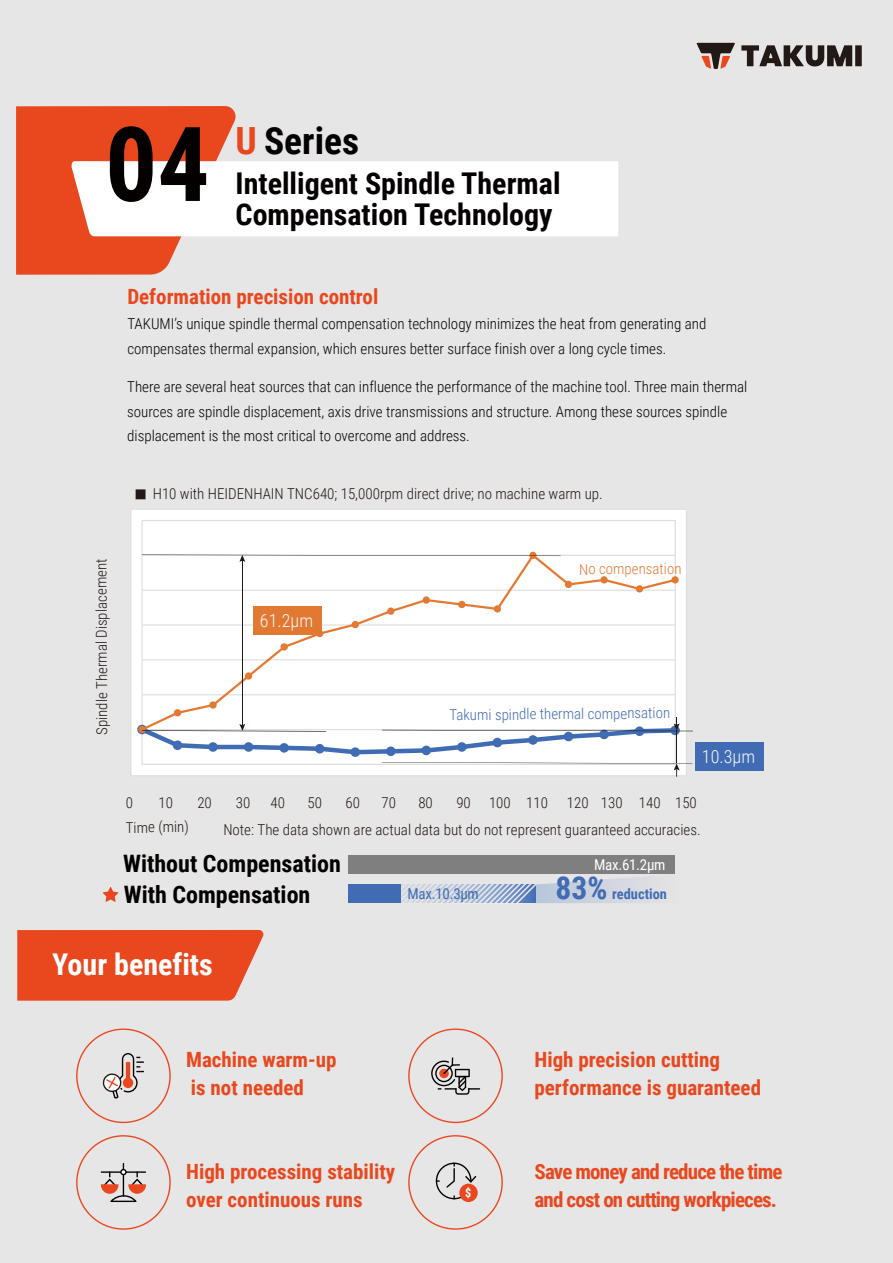
<style>
.page{position:relative;width:893px;height:1263px;background:#e6e6e6}
.page>*{position:absolute;margin:0;border:0;box-sizing:border-box;transform-origin:0 0}
.t1{font:700 103.65px "Roboto Condensed";color:#040000}
.t2{font:700 37.5px "Roboto Condensed";color:#040000}
.t3{font:700 30px "Roboto Condensed";color:#040000}
.t4{font:700 30px "Roboto Condensed";color:#fff}
.t5{font:700 24px/31.5px "Roboto Condensed";color:#040000}
.t6{font:700 21px/27.6px "Roboto Condensed";color:#e9481f}
.t7{font:700 21px/27.6px "Roboto Condensed";letter-spacing:-.04em;color:#e9481f}
.t8{font:300 18px "Roboto Condensed";color:#f7f8f8}
.t9{font:300 15px/24.6px "Roboto Condensed";color:#040000}
.t10{font:300 15px "Roboto Condensed";color:#221815}
.t11{font:300 15px "Roboto Condensed";color:#416cb4}
.t12{font:300 15px "Roboto Condensed";color:#e27933}
.t13{font:15px "Roboto Condensed";letter-spacing:-.02em;color:#fff}
.t14{font:15px "Roboto Condensed";letter-spacing:-.02em;color:#416cb4}
.t15{font:700 14.4px "Roboto Condensed";color:#416cb4}
.t16{font:700 12.15px "Roboto Condensed";color:#fff}
.s1{color:#e9481f}
.s2{font-family:"Adobe Ming Std";font-size:12px}
.s3{font-size:31.5px}
</style>
<div class="page">
<svg style="left:741px;top:45px;width:111px;height:21px"></svg>
<div style="left:855px;top:45px;width:7px;height:21px;background:#221815"></div>
<svg style="left:696px;top:43px;width:39px;height:26px"></svg>
<div style="left:131px;top:509px;width:555px;height:267px;background:#fff"></div>
<svg style="left:141px;top:552px;width:537px;height:150px"></svg>
<div style="left:209px;top:701px;width:8px;height:8px;border:2px dashed #e37933;border-radius:50%"></div>
<div style="left:245px;top:672px;width:7px;height:8px;border:2px dashed #e37933;border-radius:50%"></div>
<div style="left:280px;top:643px;width:8px;height:8px;border:2px dashed #e37933;border-radius:50%"></div>
<div style="left:316px;top:630px;width:7px;height:7px;border:2px dashed #e37933;border-radius:50%"></div>
<div style="left:352px;top:621px;width:7px;height:7px;border:2px dashed #e37933;border-radius:50%"></div>
<div style="left:387px;top:607px;width:7px;height:8px;border:2px dashed #e37933;border-radius:50%"></div>
<div style="left:423px;top:596px;width:7px;height:8px;border:2px dashed #e37933;border-radius:50%"></div>
<div style="left:458px;top:601px;width:7px;height:7px;border:2px dashed #e37933;border-radius:50%"></div>
<div style="left:494px;top:605px;width:7px;height:7px;border:2px dashed #e37933;border-radius:50%"></div>
<div style="left:529px;top:552px;width:8px;height:7px;border:2px dashed #e37933;border-radius:50%"></div>
<div style="left:565px;top:581px;width:7px;height:7px;border:2px dashed #e37933;border-radius:50%"></div>
<div style="left:600px;top:576px;width:8px;height:7px;border:2px dashed #e37933;border-radius:50%"></div>
<div style="left:636px;top:585px;width:7px;height:7px;border:2px dashed #e37933;border-radius:50%"></div>
<div style="left:671px;top:576px;width:8px;height:7px;border:2px dashed #e37933;border-radius:50%"></div>
<svg style="left:408px;top:1135px;width:95px;height:95px"></svg>
<div style="left:459px;top:1184px;width:19px;height:18px;background:#e9481f;border-radius:50%"></div>
<svg style="left:408px;top:1028px;width:95px;height:95px"></svg>
<svg style="left:76px;top:1028px;width:95px;height:95px"></svg>
<svg style="left:76px;top:1135px;width:95px;height:95px"></svg>
<svg style="left:17px;top:930px;width:247px;height:71px;background:#e8522c"></svg>
<svg style="left:103px;top:887px;width:15px;height:15px"></svg>
<div style="left:348px;top:855px;width:326px;height:19px;background:#7f7f7f"></div>
<svg style="left:536px;top:855px;width:139px;height:48px"></svg>
<svg style="left:400px;top:884px;width:136px;height:19px"></svg>
<div style="left:348px;top:884px;width:52px;height:19px;background:#416cb4"></div>
<svg style="left:142px;top:553px;width:418px;height:9px"></svg>
<hr style="left:242px;top:560px;width:1px;height:165px;background:#221815">
<svg style="left:136px;top:702px;width:557px;height:75px"></svg>
<div style="left:695px;top:742px;width:69px;height:29px;background:#416cb4"></div>
<div style="left:253px;top:606px;width:69px;height:29px;background:#e27933"></div>
<svg style="left:16px;top:106px;width:602px;height:169px"></svg>
<h1 class="t1" style="left:105px;top:91px;width:106px">04</h1>
<h2 class="t2" style="left:235px;top:115px;width:125px"><span class="s1">U</span> Series</h2>
<h3 class="t3" style="left:236px;top:162px;width:326px">Intelligent Spindle Thermal</h3>
<h3 class="t3" style="left:236px;top:194px;width:319px">Compensation Technology</h3>
<h3 class="t6" style="left:127px;top:282px;width:252px">Deformation precision control</h3>
<p class="t9" style="left:127px;top:311px;width:580px">TAKUMI’s unique spindle thermal compensation technology minimizes the heat from generating and compensates thermal expansion, which ensures better surface finish over a long cycle times.</p>
<p class="t9" style="left:127px;top:374px;width:622px">There are several heat sources that can influence the performance of the machine tool. Three main thermal sources are spindle displacement, axis drive transmissions and structure. Among these sources spindle displacement is the most critical to overcome and address.</p>
<p class="t10" style="left:135px;top:484px;width:470px"><span class="s2">■</span> H10 with HEIDENHAIN TNC640; 15,000rpm direct drive; no machine warm up.</p>
<p class="t10" style="left:91px;top:735px;width:178px;rotate:-90deg">e l dn i pS mr ehT meca l ps i Dl a t ne</p>
<p class="t8" style="left:260px;top:608px;width:55px">61.2µm</p>
<p class="t12" style="left:579px;top:559px;width:104px;rotate:-1deg">No compensation</p>
<p class="t11" style="left:449px;top:705px;width:222px;rotate:-1deg">Takumi spindle thermal compensation</p>
<p class="t8" style="left:702px;top:744px;width:55px">10.3µm</p>
<p class="t10" style="left:126px;top:792px;width:9px">0</p>
<p class="t10" style="left:159px;top:792px;width:16px">10</p>
<p class="t10" style="left:197px;top:792px;width:16px">20</p>
<p class="t10" style="left:236px;top:792px;width:16px">30</p>
<p class="t10" style="left:271px;top:792px;width:16px">40</p>
<p class="t10" style="left:308px;top:792px;width:16px">50</p>
<p class="t10" style="left:346px;top:792px;width:16px">60</p>
<p class="t10" style="left:381px;top:792px;width:16px">70</p>
<p class="t10" style="left:418px;top:792px;width:16px">80</p>
<p class="t10" style="left:456px;top:792px;width:93px">90 100 110</p>
<p class="t10" style="left:567px;top:792px;width:132px">120 130 140 150</p>
<p class="t10" style="left:126px;top:817px;width:64px;rotate:-1deg">Time (min)</p>
<p class="t10" style="left:223px;top:819px;width:479px">Note: The data shown are actual data but do not represent guaranteed accuracies.</p>
<h3 class="t5" style="left:123px;top:846px;width:219px">Without Compensation<br>With Compensation</h3>
<p class="t13" style="left:594px;top:854px;width:73px">Max.61.2µm</p>
<p class="t14" style="left:408px;top:883px;width:73px">Max.10.3µm</p>
<p class="t15" style="left:555px;top:884px;width:113px"><span class="s3">83%</span> reduction</p>
<h3 class="t4" style="left:52px;top:943px;width:162px">Your benefits</h3>
<h3 class="t6" style="left:186px;top:1045px;width:152px">Machine warm-up is not needed</h3>
<h3 class="t6" style="left:186px;top:1157px;width:211px">High processing stability over continuous runs</h3>
<p class="t16" style="left:465px;top:1184px;width:8px">$</p>
<h3 class="t6" style="left:534px;top:1045px;width:228px">High precision cutting performance is guaranteed</h3>
<h3 class="t7" style="left:534px;top:1157px;width:249px">Save money and reduce the time and cost on cutting workpieces.</h3>
</div>
